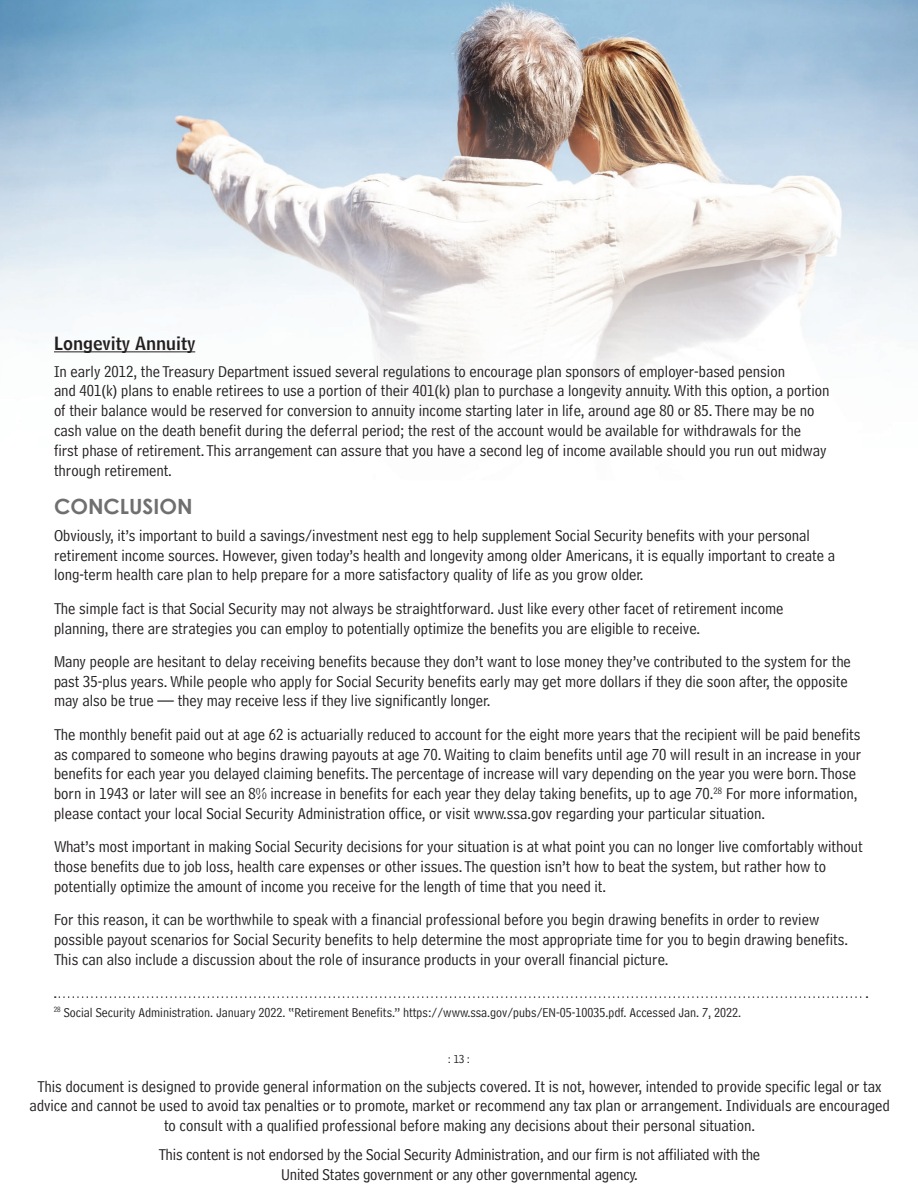
<style>
.page{position:relative;width:918px;height:1188px;background:#fff}
.page>*{position:absolute;margin:0;border:0;box-sizing:border-box;transform-origin:0 0}
.t1{font:700 21px "Century Gothic";color:#6f6f70}
.t2{font:18px "Bell Centennial Std Name Num";color:#231f20}
.t3{font:16.5px/19.8px "Bell Centennial Std Address";color:#231f20}
.t4{font:13.5px "Bell Centennial Std Address";color:#231f20}
.t5{font:12px "Bell Centennial Std Address";color:#231f20}
</style>
<div class="page">
<img style="left:0;top:0;width:918px;height:998px">
<hr style="left:54px;top:351px;width:141px;height:1px;background:#231f20">
<svg style="left:55px;top:996px;width:812px;height:2px"></svg>
<p class="t2" style="left:54px;top:332px;width:143px">Longevity Annuity</p>
<p class="t3" style="left:54px;top:361px;width:777px">In early 2012, the Treasury Department issued several regulations to encourage plan sponsors of employer-based pension<br>and 401(k) plans to enable retirees to use a portion of their 401(k) plan to purchase a longevity annuity. With this option, a portion of their balance would be reserved for conversion to annuity income starting later in life, around age 80 or 85. There may be no cash value on the death benefit during the deferral period; the rest of the account would be available for withdrawals for the first phase of retirement. This arrangement can assure that you have a second leg of income available should you run out midway through retirement.</p>
<p class="t1" style="left:54px;top:491px;width:140px">CONCLUSION</p>
<p class="t3" style="left:54px;top:526px;width:783px">Obviously, it’s important to build a savings/investment nest egg to help supplement Social Security benefits with your personal retirement income sources. However, given today’s health and longevity among older Americans, it is equally important to create a long-term health care plan to help prepare for a more satisfactory quality of life as you grow older.</p>
<p class="t3" style="left:54px;top:598px;width:731px">The simple fact is that Social Security may not always be straightforward. Just like every other facet of retirement income planning, there are strategies you can employ to potentially optimize the benefits you are eligible to receive.</p>
<p class="t3" style="left:54px;top:652px;width:798px">Many people are hesitant to delay receiving benefits because they don’t want to lose money they’ve contributed to the system for the past 35-plus years. While people who apply for Social Security benefits early may get more dollars if they die soon after, the opposite may also be true — they may receive less if they live significantly longer.</p>
<p class="t3" style="left:54px;top:724px;width:809px">The monthly benefit paid out at age 62 is actuarially reduced to account for the eight more years that the recipient will be paid benefits as compared to someone who begins drawing payouts at age 70. Waiting to claim benefits until age 70 will result in an increase in your benefits for each year you delayed claiming benefits. The percentage of increase will vary depending on the year you were born. Those born in 1943 or later will see an 8% increase in benefits for each year they delay taking benefits, up to age 70.<sup>28</sup> For more information, please contact your local Social Security Administration office, or visit www.ssa.gov regarding your particular situation.</p>
<p class="t3" style="left:54px;top:837px;width:810px">What’s most important in making Social Security decisions for your situation is at what point you can no longer live comfortably without those benefits due to job loss, health care expenses or other issues. The question isn’t how to beat the system, but rather how to potentially optimize the amount of income you receive for the length of time that you need it.</p>
<p class="t3" style="left:54px;top:910px;width:796px">For this reason, it can be worthwhile to speak with a financial professional before you begin drawing benefits in order to review possible payout scenarios for Social Security benefits to help determine the most appropriate time for you to begin drawing benefits.<br>This can also include a discussion about the role of insurance products in your overall financial picture.</p>
<p class="t4" style="left:54px;top:1005px;width:689px"><sup>28</sup> Social Security Administration. January 2022. “Retirement Benefits.” https://www.ssa.gov/pubs/EN-05-10035.pdf. Accessed Jan. 7, 2022.</p>
<p class="t5" style="left:448px;top:1052px;width:24px">: 13 :</p>
<p class="t3" style="left:29px;top:1076px;width:862px;text-align:center">This document is designed to provide general information on the subjects covered. It is not, however, intended to provide specific legal or tax advice and cannot be used to avoid tax penalties or to promote, market or recommend any tax plan or arrangement. Individuals are encouraged to consult with a qualified professional before making any decisions about their personal situation.</p>
<p class="t3" style="left:159px;top:1145px;width:603px;text-align:center">This content is not endorsed by the Social Security Administration, and our firm is not affiliated with the<br>United States government or any other governmental agency.</p>
</div>
